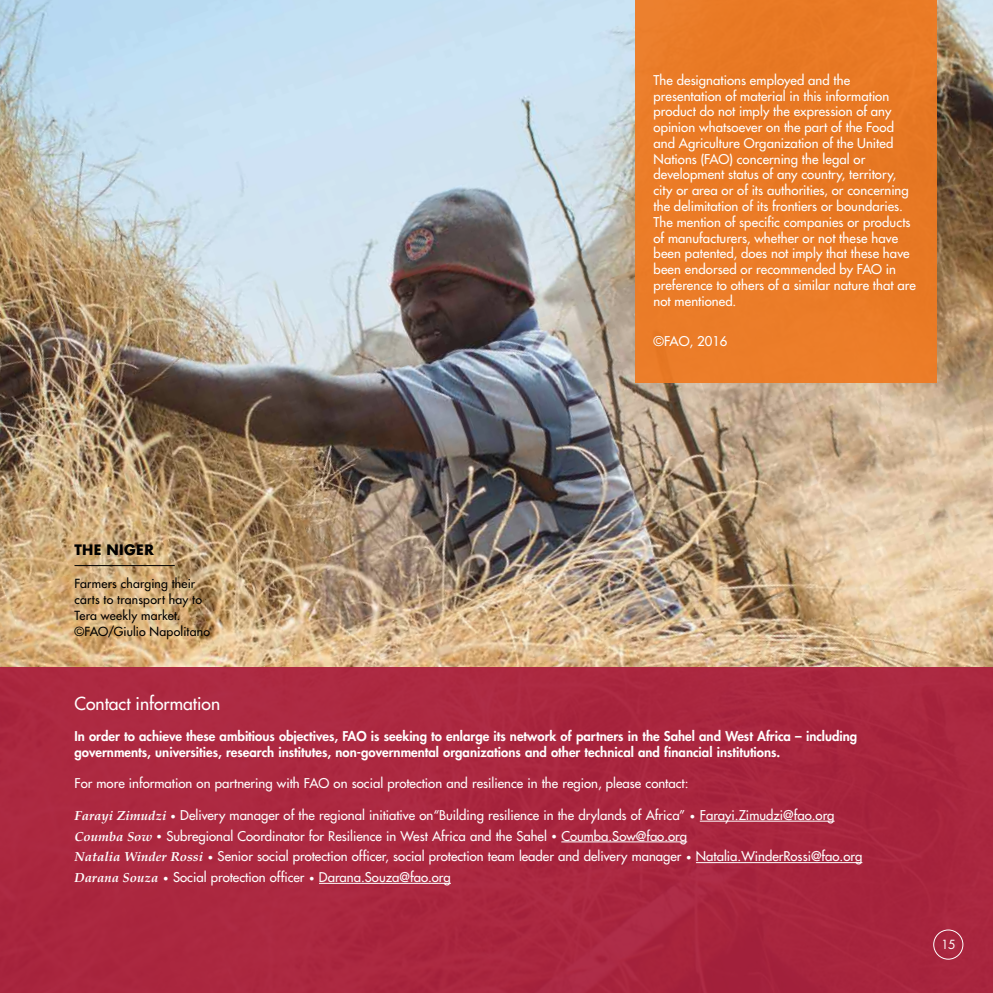
<style>
.page{position:relative;width:993px;height:993px;background:#fff}
.page>*{position:absolute;margin:0;border:0;box-sizing:border-box;transform-origin:0 0}
.t1{font:500 17.5px "Futura Std";color:#fff}
.t2{font:700 14px "Futura Std";letter-spacing:.025em;color:#000}
.t3{font:500 13.12px/15.8px "Futura Std";color:#fff}
.t4{font:800 13.12px/15.8px "Futura Std";color:#fff}
.t5{font:500 12.25px/15.8px "Futura Std";letter-spacing:.02em;color:#000}
.t6{font:12.25px "Futura Std";color:#fff}
.s1{font-family:"Palatino LT Std";font-weight:700;font-style:italic}
.s2{font-weight:800;font-size:21px}
</style>
<div class="page">
<img style="left:0;top:0;width:992px;height:667px">
<div style="left:0;top:667px;width:992px;height:325px;background:#ab2740"></div>
<hr style="left:699px;top:820px;width:135px;height:1px;background:#fff">
<hr style="left:561px;top:841px;width:126px;height:1px;background:#fff">
<hr style="left:695px;top:862px;width:167px;height:1px;background:#fff">
<hr style="left:319px;top:882px;width:131px;height:1px;background:#fff">
<div style="left:933px;top:929px;width:29px;height:30px;border:1px solid #fff;border-radius:50%"></div>
<hr style="left:74px;top:565px;width:101px;height:1px;background:#000">
<div style="left:635px;top:0;width:301px;height:382px;background:#ef7a22"></div>
<p class="t3" style="left:653px;top:72px;width:264px">The designations employed and the presentation of material in this information product do not imply the expression of any opinion whatsoever on the part of the Food and Agriculture Organization of the United Nations (FAO) concerning the legal or development status of any country, territory, city or area or of its authorities, or concerning the delimitation of its frontiers or boundaries.<br>The mention of specific companies or products of manufacturers, whether or not these have been patented, does not imply that these have been endorsed or recommended by FAO in preference to others of a similar nature that are not mentioned.</p>
<p class="t3" style="left:653px;top:333px;width:75px">©FAO, 2016</p>
<p class="t2" style="left:74px;top:540px;width:81px">THE NIGER</p>
<p class="t5" style="left:74px;top:576px;width:137px">Farmers charging their carts to transport hay to<br>Tera weekly market. ©FAO/Giulio Napolitano</p>
<h1 class="t1" style="left:74px;top:692px;width:147px">Contact information</h1>
<p class="t4" style="left:74px;top:728px;width:784px">In order to achieve these ambitious objectives, FAO is seeking to enlarge its network of partners in the Sahel and West Africa – including governments, universities, research institutes, non-governmental organizations and other technical and financial institutions.</p>
<p class="t3" style="left:74px;top:775px;width:615px">For more information on partnering with FAO on social protection and resilience in the region, please contact:</p>
<p class="t3" style="left:74px;top:804px;width:789px;line-height:20.7px"><span class="s1">Farayi Zimudzi</span> <span class="s2">·</span> Delivery manager of the regional initiative on“Building resilience in the drylands of Africa” <span class="s2">·</span> Farayi.Zimudzi@fao.org <span class="s1">Coumba Sow</span> <span class="s2">·</span> Subregional Coordinator for Resilience in West Africa and the Sahel <span class="s2">·</span> Coumba.Sow@fao.org<br><span class="s1">Natalia Winder Rossi</span> <span class="s2">·</span> Senior social protection officer, social protection team leader and delivery manager <span class="s2">·</span> Natalia.WinderRossi@fao.org <span class="s1">Darana Souza</span> <span class="s2">·</span> Social protection officer <span class="s2">·</span> Darana.Souza@fao.org</p>
<p class="t6" style="left:940px;top:936px;width:16px">15</p>
</div>
